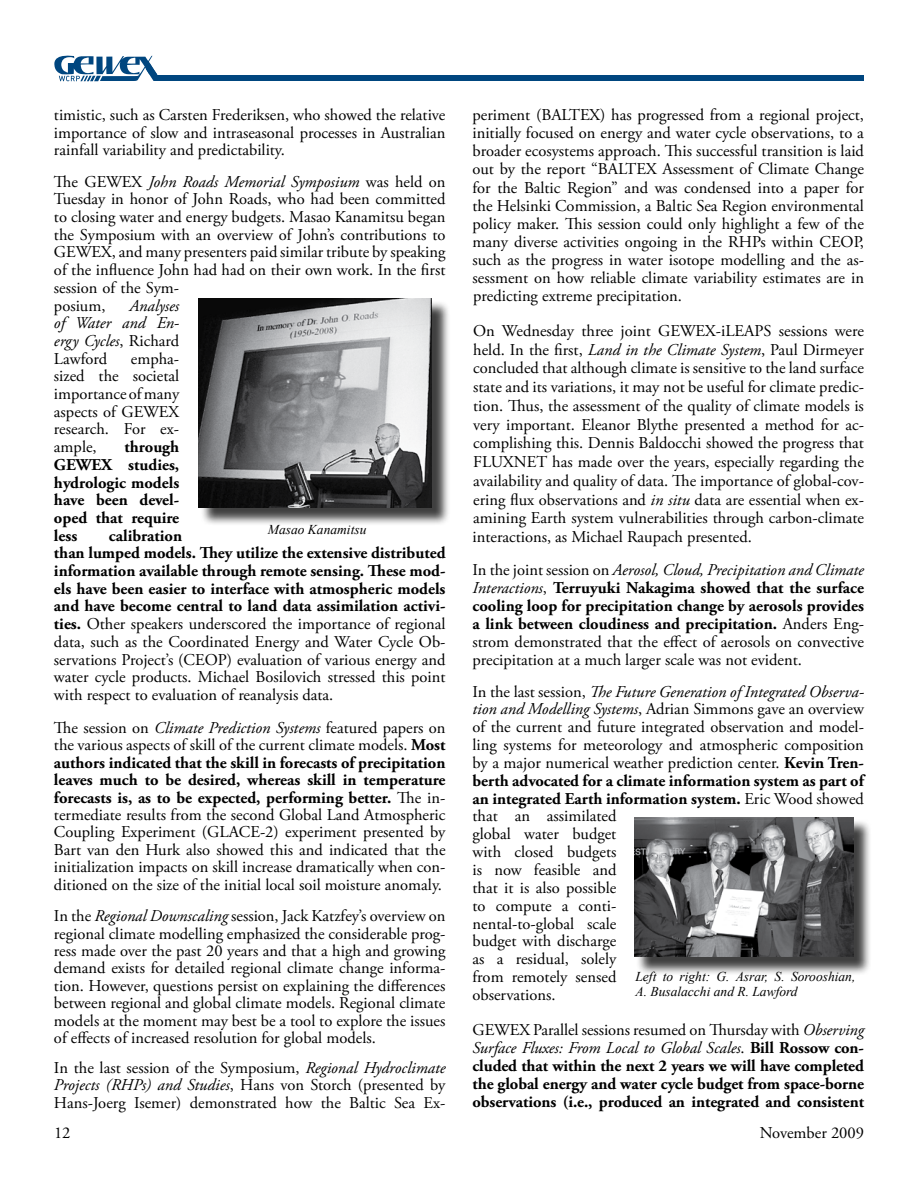
<style>
.page{position:relative;width:918px;height:1188px;background:#fff}
.page>*{position:absolute;margin:0;border:0;box-sizing:border-box;transform-origin:0 0}
.t1{font:16.5px/17.7px "Adobe Garamond Pro";color:#000;text-align:justify}
.t2{font:700 16.5px/17.7px "Adobe Garamond Pro";letter-spacing:-.005em;color:#000;text-align:justify}
.t3{font:italic 16.5px/17.7px "Adobe Garamond Pro";color:#000;text-align:justify}
.t4{font:italic 13.5px/15px "Times New Roman";color:#000}
.s1{font-style:italic}
.s2{font-style:normal}
.s3{font-weight:700}
.s4{font-weight:400}
.s5{font-weight:400;font-style:italic}
</style>
<div class="page">
<div style="left:155px;top:75px;width:709px;height:6px;background:#00467f"></div>
<svg style="left:54px;top:55px;width:104px;height:27px"></svg>
<div style="left:200px;top:300px;width:251px;height:226px;background:#000;opacity:.75"></div>
<img style="left:198px;top:298px;width:234px;height:209px">
<div style="left:636px;top:819px;width:236px;height:156px;background:#000;opacity:.75"></div>
<img style="left:634px;top:817px;width:219px;height:140px">
<p class="t1" style="left:54px;top:106px;width:393px">timistic, such as Carsten Frederiksen, who showed the relative importance of slow and intraseasonal processes in Australian rainfall variability and predictability.</p>
<p class="t1" style="left:54px;top:173px;width:393px;text-align:left">The GEWEX <span class="s1">John Roads Memorial Symposium</span> was held on Tuesday in honor of John Roads, who had been committed to closing water and energy budgets. Masao Kanamitsu began the Symposium with an overview of John’s contributions to GEWEX, and many presenters paid similar tribute by speaking of the influence John had had on their own work. In the first session of the Sym-<br>posium,</p>
<p class="t3" style="left:54px;top:297px;width:127px;text-indent:76px">Analyses of Water and En&shy;ergy Cycles<span class="s2">, Richard Lawford</span></p>
<p class="t1" style="left:54px;top:350px;width:127px;text-indent:77px">empha&shy;sized the societal importance of many aspects of GEWEX research. For ex&shy;ample,</p>
<p class="t2" style="left:54px;top:438px;width:127px;text-indent:70px">through GEWEX studies, hydrologic models have been devel&shy;oped that require less</p>
<p class="t4" style="left:268px;top:522px;width:100px">Masao Kanamitsu</p>
<p class="t1" style="left:54px;top:527px;width:393px;text-align:left;text-indent:55px"><span class="s3">calibration<br>than lumped models. They utilize the extensive distributed information available through remote sensing. These mod&shy;els have been easier to interface with atmospheric models and have become central to land data assimilation activi&shy;ties.</span> Other speakers underscored the importance of regional data, such as the Coordinated Energy and Water Cycle Ob&shy;servations Project’s (CEOP) evaluation of various energy and water cycle products. Michael Bosilovich stressed this point with respect to evaluation of reanalysis data.</p>
<p class="t1" style="left:54px;top:720px;width:393px">The session on <span class="s1">Climate Prediction Systems</span> featured papers on the various aspects of skill of the current climate models. <span class="s3">Most authors indicated that the skill in forecasts of precipitation leaves much to be desired, whereas skill in temperature forecasts is, as to be expected, performing better.</span> The in&shy;termediate results from the second Global Land Atmospheric Coupling Experiment (GLACE-2) experiment presented by Bart van den Hurk also showed this and indicated that the initialization impacts on skill increase dramatically when con&shy;ditioned on the size of the initial local soil moisture anomaly.</p>
<p class="t1" style="left:54px;top:908px;width:393px">In the <span class="s1">Regional Downscaling</span> session, Jack Katzfey’s overview on regional climate modelling emphasized the considerable prog&shy;ress made over the past 20 years and that a high and growing demand exists for detailed regional climate change informa&shy;tion. However, questions persist on explaining the differences between regional and global climate models. Regional climate models at the moment may best be a tool to explore the issues of effects of increased resolution for global models.</p>
<p class="t1" style="left:54px;top:1060px;width:393px">In the last session of the Symposium, <span class="s1">Regional Hydroclimate Projects (RHPs) and Studies</span>, Hans von Storch (presented by Hans-Joerg Isemer) demonstrated how the Baltic Sea Ex-</p>
<p class="t1" style="left:472px;top:106px;width:393px;line-height:18.1px">periment (BALTEX) has progressed from a regional project, initially focused on energy and water cycle observations, to a broader ecosystems approach. This successful transition is laid out by the report “BALTEX Assessment of Climate Change for the Baltic Region” and was condensed into a paper for the Helsinki Commission, a Baltic Sea Region environmental policy maker. This session could only highlight a few of the many diverse activities ongoing in the RHPs within CEOP, such as the progress in water isotope modelling and the as&shy;sessment on how reliable climate variability estimates are in predicting extreme precipitation.</p>
<p class="t1" style="left:472px;top:322px;width:393px;line-height:18.8px">On Wednesday three joint GEWEX-iLEAPS sessions were held. In the first, <span class="s1">Land in the Climate System</span>, Paul Dirmeyer concluded that although climate is sensitive to the land surface state and its variations, it may not be useful for climate predic&shy;tion. Thus, the assessment of the quality of climate models is very important. Eleanor Blythe presented a method for ac&shy;complishing this. Dennis Baldocchi showed the progress that FLUXNET has made over the years, especially regarding the availability and quality of data. The importance of global-cov&shy;ering flux observations and <span class="s1">in situ</span> data are essential when ex&shy;amining Earth system vulnerabilities through carbon-climate interactions, as Michael Raupach presented.</p>
<p class="t1" style="left:472px;top:562px;width:393px">In the joint session on <span class="s1">Aerosol, Cloud, Precipitation and Climate Interactions</span>, <span class="s3">Terruyuki Nakagima showed that the surface cooling loop for precipitation change by aerosols provides a link between cloudiness and precipitation.</span> Anders Eng&shy;strom demonstrated that the effect of aerosols on convective precipitation at a much larger scale was not evident.</p>
<p class="t1" style="left:472px;top:683px;width:393px;text-align:left">In the last session, <span class="s1">The Future Generation of Integrated Observa&shy;tion and Modelling Systems</span>, Adrian Simmons gave an overview of the current and future integrated observation and model&shy;ling systems for meteorology and atmospheric composition by a major numerical weather prediction center. <span class="s3">Kevin Tren&shy;berth advocated for a climate information system as part of an integrated Earth information system.</span> Eric Wood showed that an assimilated<br>global water budget<br>with closed budgets<br>is now feasible and<br>that it is also possible<br>to compute a conti-<br>nental-to-global scale<br>budget with discharge<br>as a residual, solely<br>from remotely sensed<br>observations.</p>
<p class="t2" style="left:472px;top:1021px;width:393px"><span class="s4">GEWEX Parallel sessions resumed on Thursday with</span> <span class="s5">Observing Surface Fluxes: From Local to Global Scales</span><span class="s4">.</span> Bill Rossow con&shy;cluded that within the next 2 years we will have completed the global energy and water cycle budget from space-borne observations (i.e., produced an integrated and consistent</p>
<p class="t4" style="left:635px;top:969px;width:221px">Left to right: G. Asrar, S. Sorooshian,<br>A. Busalacchi and R. Lawford</p>
<p class="t1" style="left:54px;top:1125px;width:18px">12</p>
<p class="t1" style="left:760px;top:1125px;width:106px">November 2009</p>
</div>
